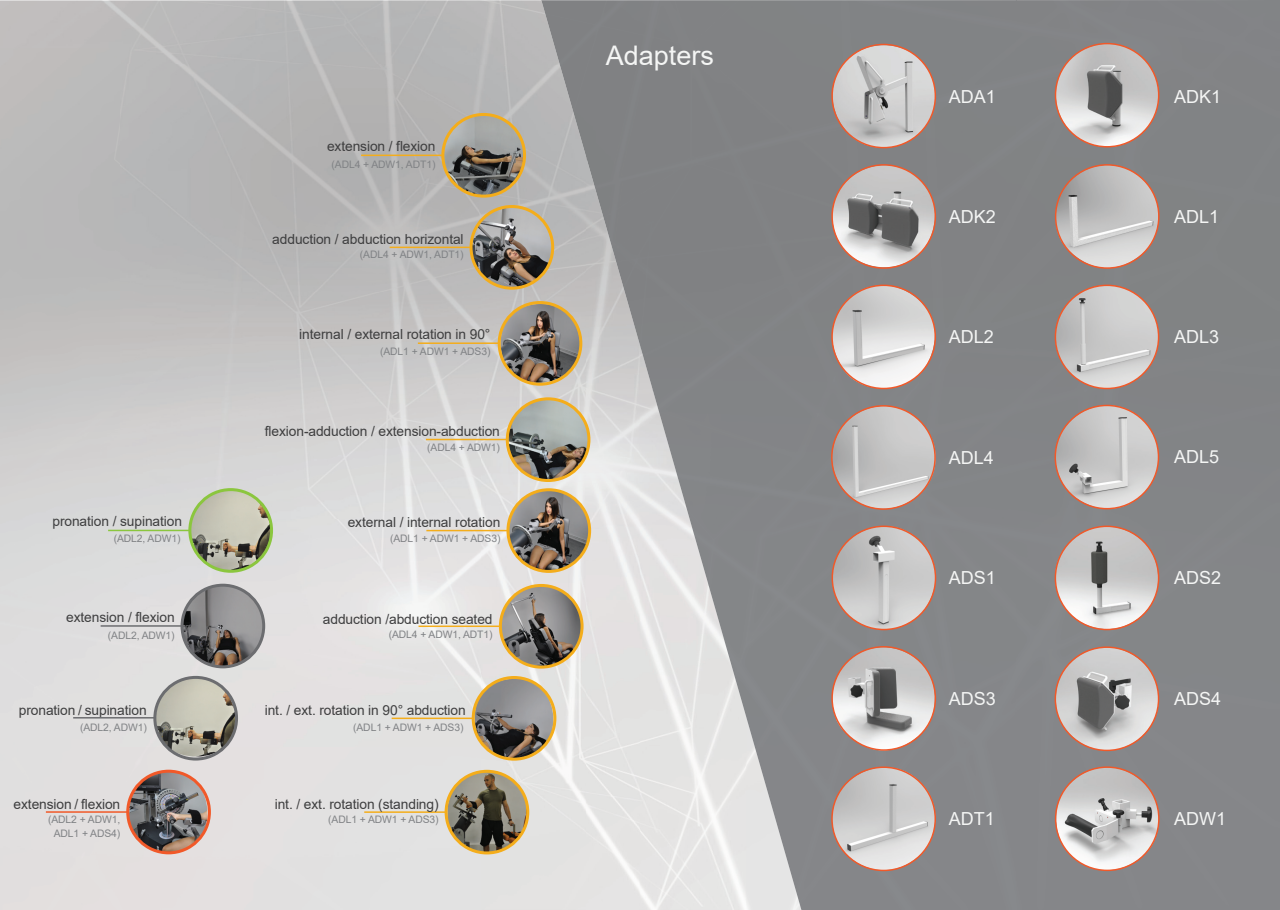
<style>
.page{position:relative;width:1280px;height:910px;background:#fff}
.page>*{position:absolute;margin:0;border:0;box-sizing:border-box;transform-origin:0 0}
.t1{font:27px "Arial";color:#f4f5f4}
.t2{font:18px "Arial";color:#f4f5f4}
.t3{font:13.8px "Arial";letter-spacing:-.01em;color:#3e3e3f}
.t4{font:10.35px/13.8px "Arial";letter-spacing:-.01em;color:#808285;text-align:center}
</style>
<div class="page">
<img style="left:119px;top:65px;width:467px;height:845px">
<img style="left:586px;top:195px;width:54px;height:715px">
<img style="left:640px;top:390px;width:53px;height:520px">
<img style="left:693px;top:585px;width:53px;height:325px">
<img style="left:541px;top:0;width:475px;height:195px">
<div style="left:1016px;top:0;width:264px;height:910px;background:#838487"></div>
<img style="left:597px;top:194px;width:420px;height:196px">
<img style="left:653px;top:390px;width:364px;height:195px">
<img style="left:708px;top:585px;width:309px;height:163px">
<img style="left:755px;top:747px;width:262px;height:163px">
<img style="left:828px;top:647px;width:111px;height:105px">
<div style="left:831px;top:646px;width:105px;height:105px;border:2px solid #f15929;border-radius:50%"></div>
<img style="left:1049px;top:527px;width:112px;height:107px">
<div style="left:1054px;top:526px;width:105px;height:104px;border:2px solid #f15929;border-radius:50%"></div>
<img style="left:1049px;top:405px;width:113px;height:105px">
<div style="left:1054px;top:405px;width:105px;height:104px;border:2px solid #f15929;border-radius:50%"></div>
<img style="left:1052px;top:767px;width:111px;height:103px">
<div style="left:1055px;top:766px;width:104px;height:105px;border:2px solid #f15929;border-radius:50%"></div>
<img style="left:827px;top:767px;width:115px;height:103px">
<div style="left:831px;top:766px;width:105px;height:105px;border:2px solid #f15929;border-radius:50%"></div>
<img style="left:827px;top:45px;width:113px;height:103px">
<div style="left:831px;top:44px;width:105px;height:104px;border:2px solid #f15929;border-radius:50%"></div>
<img style="left:1049px;top:44px;width:115px;height:108px">
<div style="left:1055px;top:43px;width:104px;height:105px;border:2px solid #f15929;border-radius:50%"></div>
<img style="left:829px;top:165px;width:113px;height:111px">
<div style="left:831px;top:164px;width:105px;height:105px;border:2px solid #f15929;border-radius:50%"></div>
<img style="left:826px;top:406px;width:115px;height:103px">
<div style="left:831px;top:405px;width:105px;height:105px;border:2px solid #f15929;border-radius:50%"></div>
<img style="left:1050px;top:165px;width:114px;height:103px">
<div style="left:1055px;top:164px;width:104px;height:105px;border:2px solid #f15929;border-radius:50%"></div>
<img style="left:828px;top:285px;width:114px;height:103px">
<div style="left:831px;top:285px;width:105px;height:104px;border:2px solid #f15929;border-radius:50%"></div>
<img style="left:827px;top:526px;width:116px;height:109px">
<div style="left:831px;top:526px;width:105px;height:104px;border:2px solid #f15929;border-radius:50%"></div>
<img style="left:1053px;top:647px;width:109px;height:116px">
<div style="left:1054px;top:646px;width:105px;height:105px;border:2px solid #f15929;border-radius:50%"></div>
<img style="left:1051px;top:285px;width:109px;height:99px">
<div style="left:1055px;top:285px;width:104px;height:104px;border:2px solid #f15929;border-radius:50%"></div>
<img style="left:442px;top:114px;width:82px;height:82px">
<div style="left:441px;top:113px;width:85px;height:85px;border:3px solid #f4ad1b;border-radius:50%"></div>
<hr style="left:361px;top:155px;width:81px;height:1px;background:#f4ad1b">
<hr style="left:390px;top:247px;width:81px;height:1px;background:#f4ad1b">
<img style="left:471px;top:206px;width:82px;height:82px">
<div style="left:469px;top:205px;width:85px;height:85px;border:3px solid #f4ad1b;border-radius:50%"></div>
<img style="left:500px;top:585px;width:82px;height:82px">
<div style="left:499px;top:584px;width:85px;height:85px;border:3px solid #f4ad1b;border-radius:50%"></div>
<hr style="left:418px;top:625px;width:82px;height:2px;background:#f4ad1b">
<img style="left:508px;top:490px;width:82px;height:81px">
<div style="left:506px;top:488px;width:85px;height:85px;border:3px solid #f4ad1b;border-radius:50%"></div>
<hr style="left:426px;top:530px;width:82px;height:1px;background:#f4ad1b">
<img style="left:447px;top:771px;width:86px;height:82px">
<hr style="left:364px;top:811px;width:82px;height:2px;background:#f4ad1b">
<div style="left:445px;top:770px;width:84px;height:84px;border:3px solid #f4ad1b;border-radius:50%"></div>
<hr style="left:418px;top:342px;width:81px;height:2px;background:#f4ad1b">
<img style="left:500px;top:304px;width:80px;height:80px">
<div style="left:498px;top:301px;width:84px;height:85px;border:3px solid #f4ad1b;border-radius:50%"></div>
<hr style="left:426px;top:439px;width:81px;height:1px;background:#f4ad1b">
<img style="left:507px;top:399px;width:83px;height:81px">
<div style="left:506px;top:397px;width:84px;height:85px;border:3px solid #f4ad1b;border-radius:50%"></div>
<img style="left:182px;top:585px;width:82px;height:82px">
<div style="left:181px;top:584px;width:84px;height:84px;border:3px solid #6c6d70;border-radius:50%"></div>
<hr style="left:101px;top:625px;width:81px;height:2px;background:#6c6d70">
<img style="left:190px;top:490px;width:82px;height:81px">
<div style="left:188px;top:488px;width:85px;height:85px;border:3px solid #8bc63e;border-radius:50%"></div>
<hr style="left:108px;top:530px;width:82px;height:1px;background:#8bc63e">
<img style="left:473px;top:678px;width:82px;height:81px">
<div style="left:472px;top:676px;width:84px;height:85px;border:3px solid #f4ad1b;border-radius:50%"></div>
<hr style="left:392px;top:718px;width:81px;height:1px;background:#f4ad1b">
<hr style="left:46px;top:811px;width:81px;height:2px;background:#f15929">
<img style="left:126px;top:771px;width:83px;height:83px">
<div style="left:126px;top:770px;width:85px;height:84px;border:3px solid #f15929;border-radius:50%"></div>
<img style="left:155px;top:678px;width:81px;height:81px">
<div style="left:153px;top:676px;width:85px;height:85px;border:3px solid #6c6d70;border-radius:50%"></div>
<hr style="left:73px;top:717px;width:82px;height:1px;background:#6c6d70">
<h1 class="t1" style="left:606px;top:37px;width:110px">Adapters</h1>
<h2 class="t2" style="left:949px;top:84px;width:49px">ADA1</h2>
<h2 class="t2" style="left:1174px;top:84px;width:49px">ADK1</h2>
<p class="t3" style="left:327px;top:137px;width:110px">extension / flexion</p>
<p class="t4" style="left:332px;top:157px;width:105px">(ADL4 + ADW1, ADT1)</p>
<h2 class="t2" style="left:949px;top:204px;width:49px">ADK2</h2>
<h2 class="t2" style="left:1174px;top:204px;width:47px">ADL1</h2>
<p class="t3" style="left:272px;top:230px;width:193px">adduction / abduction horizontal</p>
<p class="t4" style="left:360px;top:248px;width:105px">(ADL4 + ADW1, ADT1)</p>
<p class="t3" style="left:299px;top:325px;width:193px">internal / external rotation in 90°</p>
<p class="t4" style="left:380px;top:344px;width:112px">(ADL1 + ADW1 + ADS3)</p>
<h2 class="t2" style="left:949px;top:324px;width:47px">ADL2</h2>
<h2 class="t2" style="left:1174px;top:324px;width:47px">ADL3</h2>
<p class="t3" style="left:265px;top:422px;width:237px">flexion-adduction / extension-abduction</p>
<p class="t4" style="left:427px;top:440px;width:74px">(ADL4 + ADW1)</p>
<h2 class="t2" style="left:949px;top:445px;width:47px">ADL4</h2>
<h2 class="t2" style="left:1174px;top:444px;width:47px">ADL5</h2>
<p class="t3" style="left:52px;top:512px;width:131px">pronation / supination</p>
<p class="t4" style="left:114px;top:532px;width:68px">(ADL2, ADW1)</p>
<p class="t3" style="left:348px;top:513px;width:154px">external / internal rotation</p>
<p class="t4" style="left:390px;top:531px;width:112px">(ADL1 + ADW1 + ADS3)</p>
<h2 class="t2" style="left:949px;top:565px;width:49px">ADS1</h2>
<h2 class="t2" style="left:1174px;top:565px;width:49px">ADS2</h2>
<p class="t3" style="left:66px;top:607px;width:110px">extension / flexion</p>
<p class="t4" style="left:108px;top:628px;width:68px">(ADL2, ADW1)</p>
<p class="t3" style="left:323px;top:609px;width:171px">adduction /abduction seated</p>
<p class="t4" style="left:389px;top:627px;width:105px">(ADL4 + ADW1, ADT1)</p>
<p class="t3" style="left:19px;top:700px;width:129px">pronation / supination</p>
<p class="t4" style="left:80px;top:720px;width:68px">(ADL2, ADW1)</p>
<p class="t3" style="left:265px;top:700px;width:202px">int. / ext. rotation in 90° abduction</p>
<p class="t4" style="left:353px;top:721px;width:112px">(ADL1 + ADW1 + ADS3)</p>
<h2 class="t2" style="left:949px;top:686px;width:49px">ADS3</h2>
<h2 class="t2" style="left:1174px;top:686px;width:49px">ADS4</h2>
<p class="t3" style="left:14px;top:795px;width:108px">extension / flexion</p>
<p class="t4" style="left:48px;top:813px;width:74px">(ADL2 + ADW1,<br>ADL1 + ADS4)</p>
<p class="t3" style="left:275px;top:795px;width:165px">int. / ext. rotation (standing)</p>
<p class="t4" style="left:328px;top:813px;width:112px">(ADL1 + ADW1 + ADS3)</p>
<h2 class="t2" style="left:949px;top:806px;width:48px">ADT1</h2>
<h2 class="t2" style="left:1174px;top:806px;width:54px">ADW1</h2>
</div>
